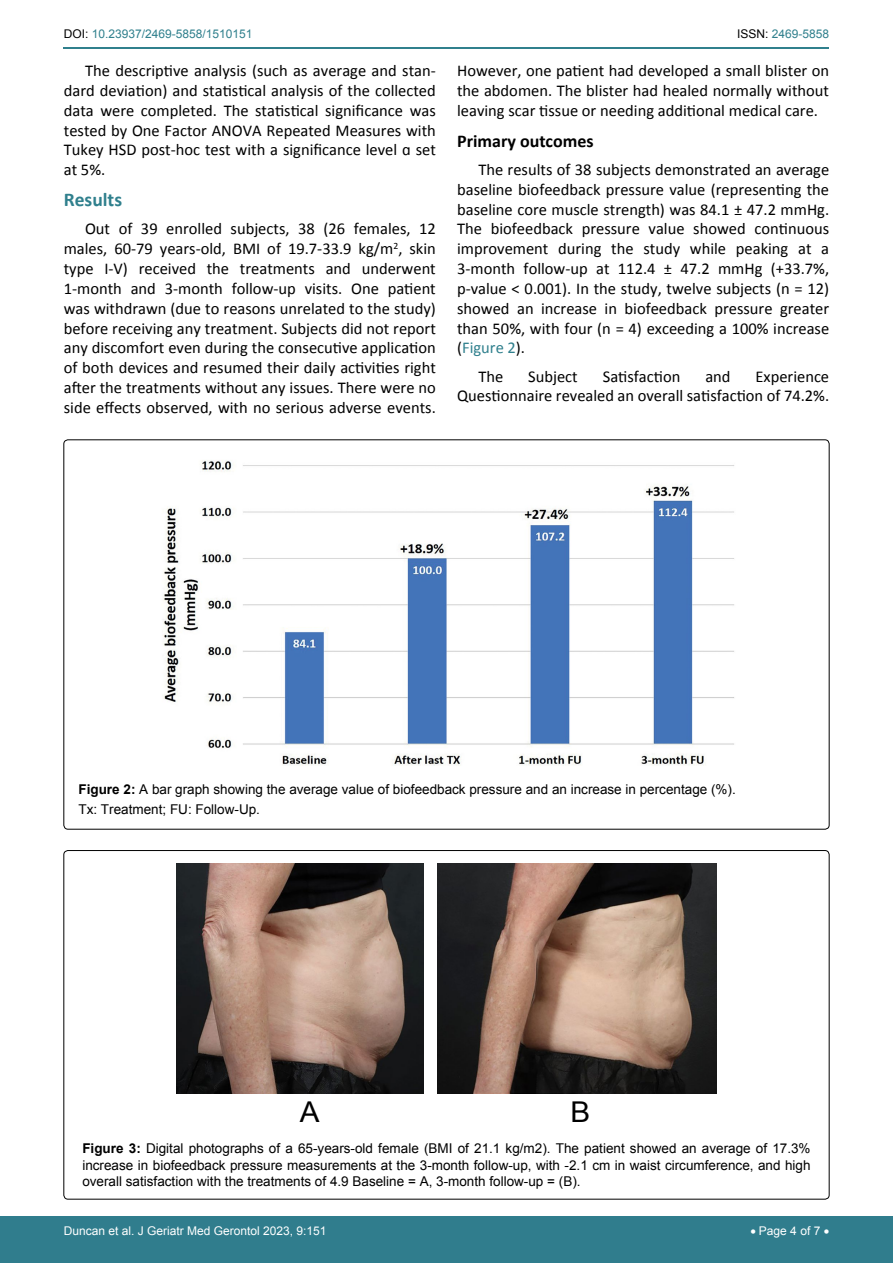
<style>
.page{position:relative;width:893px;height:1263px;background:#fff}
.page>*{position:absolute;margin:0;border:0;box-sizing:border-box;transform-origin:0 0}
.t1{font:28.65px "Arial";color:#000}
.t2{font:700 19.5px "Calibri";color:#30808d}
.t3{font:700 18px "Calibri";color:#000}
.t4{font:16.5px/19.8px "Calibri";color:#000;text-align:justify}
.t5{font:13.5px/16.2px "Arial";color:#000}
.t6{font:12px "Arial";color:#fff}
.t7{font:12px "Arial";color:#30808d}
.s1{color:#000}
.s2{color:#30808d}
.s3{font-weight:700}
</style>
<div class="page">
<hr style="left:64px;top:47px;width:765px;height:1px;background:#30808d">
<div style="left:0;top:1217px;width:893px;height:46px;background:#307d8d"></div>
<img style="left:163px;top:460px;width:571px;height:306px">
<img style="left:176px;top:864px;width:247px;height:229px">
<img style="left:438px;top:864px;width:278px;height:229px">
<p class="t7" style="left:64px;top:26px;width:190px"><span class="s1">DOI:</span> 10.23937/2469-5858/1510151</p>
<p class="t7" style="left:737px;top:26px;width:94px"><span class="s1">ISSN:</span> 2469-5858</p>
<p class="t4" style="left:64px;top:61px;width:374px;text-indent:21px">The descriptive analysis (such as average and stan&shy;dard deviation) and statistical analysis of the collected data were completed. The statistical significance was tested by One Factor ANOVA Repeated Measures with Tukey HSD post-hoc test with a significance level set at 5%.</p>
<p class="t2" style="left:64px;top:187px;width:60px">Results</p>
<p class="t4" style="left:64px;top:219px;width:374px;text-indent:21px">Out of 39 enrolled subjects, 38 (26 females, 12 males, 60-79 years-old, BMI of 19.7-33.9 kg/m<sup>2</sup>, skin type I-V) received the treatments and underwent 1-month and 3-month follow-up visits. One patient was withdrawn (due to reasons unrelated to the study) before receiving any treatment. Subjects did not report any discomfort even during the consecutive application of both devices and resumed their daily activities right after the treatments without any issues. There were no side effects observed, with no serious adverse events.</p>
<p class="t4" style="left:457px;top:61px;width:374px">However, one patient had developed a small blister on the abdomen. The blister had healed normally without leaving scar tissue or needing additional medical care.</p>
<p class="t3" style="left:457px;top:129px;width:138px">Primary outcomes</p>
<p class="t4" style="left:457px;top:160px;width:374px;text-indent:21px">The results of 38 subjects demonstrated an average baseline biofeedback pressure value (representing the baseline core muscle strength) was 84.1 ± 47.2 mmHg.<br>The biofeedback pressure value showed continuous improvement during the study while peaking at a 3-month follow-up at 112.4 ± 47.2 mmHg (+33.7%, p-value &lt; 0.001). In the study, twelve subjects (n = 12) showed an increase in biofeedback pressure greater than 50%, with four (n = 4) exceeding a 100% increase (<span class="s2">Figure 2</span>).</p>
<p class="t4" style="left:478px;top:366px;width:26px">The</p>
<p class="t4" style="left:528px;top:366px;width:51px">Subject</p>
<p class="t4" style="left:603px;top:366px;width:79px">Satisfaction</p>
<p class="t4" style="left:705px;top:366px;width:27px">and</p>
<p class="t4" style="left:457px;top:366px;width:374px;text-align:right">Experience<br>Questionnaire revealed an overall satisfaction of 74.2%.</p>
<p class="t5" style="left:78px;top:779px;width:659px;line-height:20.4px"><span class="s3">Figure 2:</span> A bar graph showing the average value of biofeedback pressure and an increase in percentage (%).<br>Tx: Treatment; FU: Follow-Up.</p>
<h1 class="t1" style="left:300px;top:1093px;width:21px">A</h1>
<h1 class="t1" style="left:570px;top:1093px;width:21px">B</h1>
<p class="t5" style="left:82px;top:1141px;width:730px;text-align:justify"><span class="s3">Figure 3:</span> Digital photographs of a 65-years-old female (BMI of 21.1 kg/m2). The patient showed an average of 17.3% increase in biofeedback pressure measurements at the 3-month follow-up, with -2.1 cm in waist circumference, and high overall satisfaction with the treatments of 4.9 Baseline = A, 3-month follow-up = (B).</p>
<p class="t6" style="left:64px;top:1223px;width:264px">Duncan et al. J Geriatr Med Gerontol 2023, 9:151</p>
<p class="t6" style="left:750px;top:1223px;width:80px">• Page 4 of 7 •</p>
</div>
